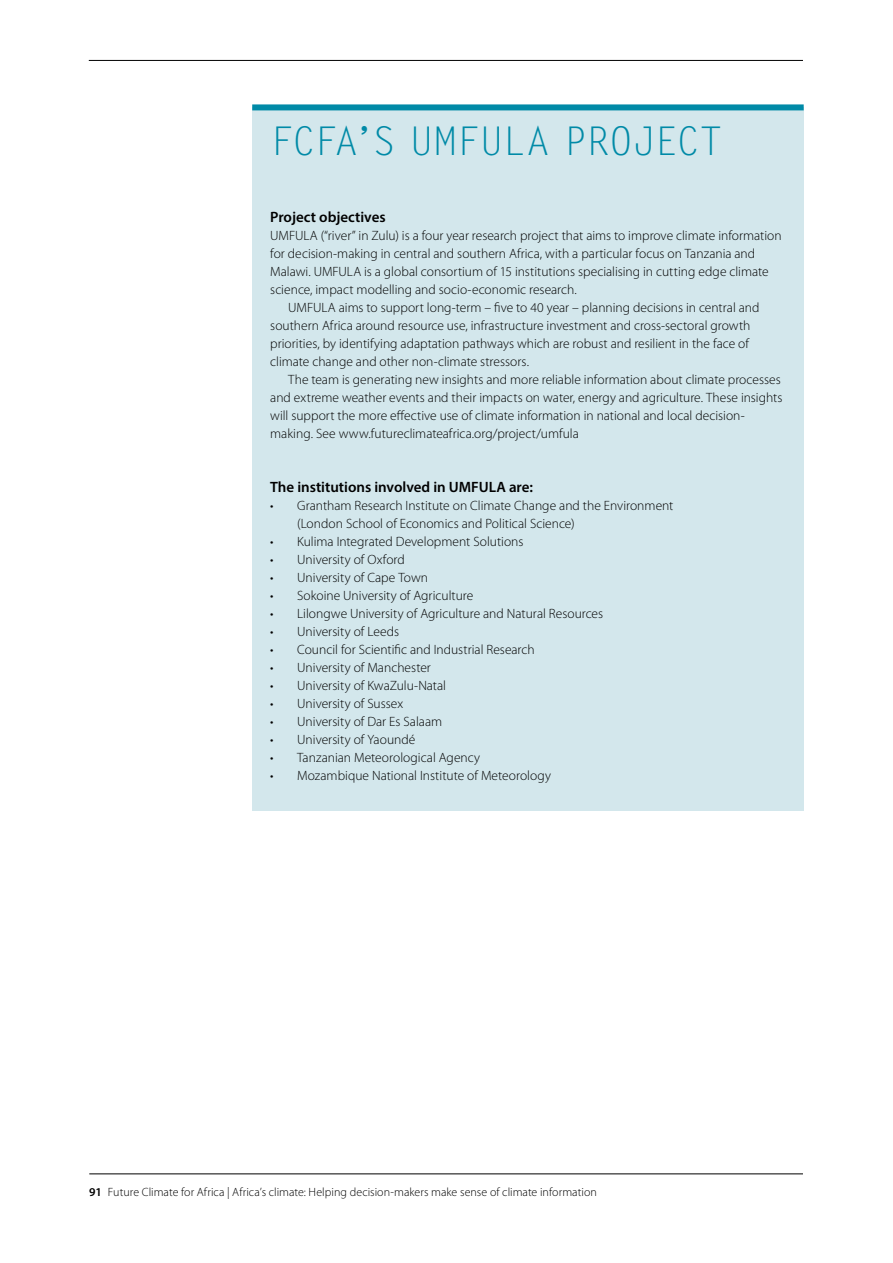
<style>
.page{position:relative;width:893px;height:1263px;background:#fff}
.page>*{position:absolute;margin:0;border:0;box-sizing:border-box;transform-origin:0 0}
.t1{font:39.6px "Letter Gothic Std";letter-spacing:-.035em;color:#008aa7}
.t2{font:600 15px "Myriad Pro";color:#000}
.t3{font:300 13.5px/18px "Myriad Pro";color:#000}
.t4{font:300 12px "Myriad Pro";letter-spacing:.005em;color:#000}
.s1{font-weight:600}
</style>
<div class="page">
<hr style="left:89px;top:1173px;width:714px;height:1px;background:#000">
<hr style="left:89px;top:60px;width:714px;height:1px;background:#000">
<div style="left:252px;top:107px;width:552px;height:704px;background:#d3e7ec"></div>
<div style="left:252px;top:104px;width:552px;height:6px;background:#008aa7"></div>
<h1 class="t1" style="left:270px;top:118px;width:454px">FCFA’S UMFULA PROJECT</h1>
<p class="t2" style="left:270px;top:207px;width:117px">Project objectives</p>
<p class="t3" style="left:270px;top:226px;width:513px">UMFULA (“river” in Zulu) is a four year research project that aims to improve climate information</p>
<p class="t3" style="left:270px;top:244px;width:487px">for decision-making in central and southern Africa, with a particular focus on Tanzania and</p>
<p class="t3" style="left:270px;top:262px;width:500px">Malawi. UMFULA is a global consortium of 15 institutions specialising in cutting edge climate</p>
<p class="t3" style="left:270px;top:280px;width:308px">science, impact modelling and socio-economic research.</p>
<p class="t3" style="left:288px;top:298px;width:473px">UMFULA aims to support long-term – five to 40 year – planning decisions in central and</p>
<p class="t3" style="left:270px;top:316px;width:482px">southern Africa around resource use, infrastructure investment and cross-sectoral growth</p>
<p class="t3" style="left:270px;top:334px;width:480px">priorities, by identifying adaptation pathways which are robust and resilient in the face of</p>
<p class="t3" style="left:270px;top:352px;width:260px">climate change and other non-climate stressors.</p>
<p class="t3" style="left:288px;top:370px;width:494px">The team is generating new insights and more reliable information about climate processes</p>
<p class="t3" style="left:270px;top:388px;width:514px">and extreme weather events and their impacts on water, energy and agriculture. These insights</p>
<p class="t3" style="left:270px;top:406px;width:476px">will support the more effective use of climate information in national and local decision-</p>
<p class="t3" style="left:270px;top:424px;width:310px">making. See www.futureclimateafrica.org/project/umfula</p>
<p class="t2" style="left:270px;top:477px;width:264px">The institutions involved in UMFULA are:</p>
<p class="t3" style="left:297px;top:496px;width:378px;text-indent:-27px">• Grantham Research Institute on Climate Change and the Environment (London School of Economics and Political Science)</p>
<p class="t3" style="left:270px;top:532px;width:255px">• Kulima Integrated Development Solutions</p>
<p class="t3" style="left:270px;top:550px;width:136px">• University of Oxford</p>
<p class="t3" style="left:270px;top:568px;width:159px">• University of Cape Town</p>
<p class="t3" style="left:270px;top:586px;width:205px">• Sokoine University of Agriculture</p>
<p class="t3" style="left:270px;top:604px;width:334px">• Lilongwe University of Agriculture and Natural Resources</p>
<p class="t3" style="left:270px;top:622px;width:130px">• University of Leeds</p>
<p class="t3" style="left:270px;top:640px;width:266px">• Council for Scientific and Industrial Research</p>
<p class="t3" style="left:270px;top:658px;width:162px">• University of Manchester</p>
<p class="t3" style="left:270px;top:676px;width:177px">• University of KwaZulu-Natal</p>
<p class="t3" style="left:270px;top:694px;width:135px">• University of Sussex</p>
<p class="t3" style="left:270px;top:712px;width:173px">• University of Dar Es Salaam</p>
<p class="t3" style="left:270px;top:730px;width:147px">• University of Yaoundé</p>
<p class="t3" style="left:270px;top:748px;width:212px">• Tanzanian Meteorological Agency</p>
<p class="t3" style="left:270px;top:766px;width:282px">• Mozambique National Institute of Meteorology</p>
<p class="t4" style="left:89px;top:1185px;width:509px"><span class="s1">91</span> Future Climate for Africa | Africa’s climate: Helping decision-makers make sense of climate information</p>
</div>
